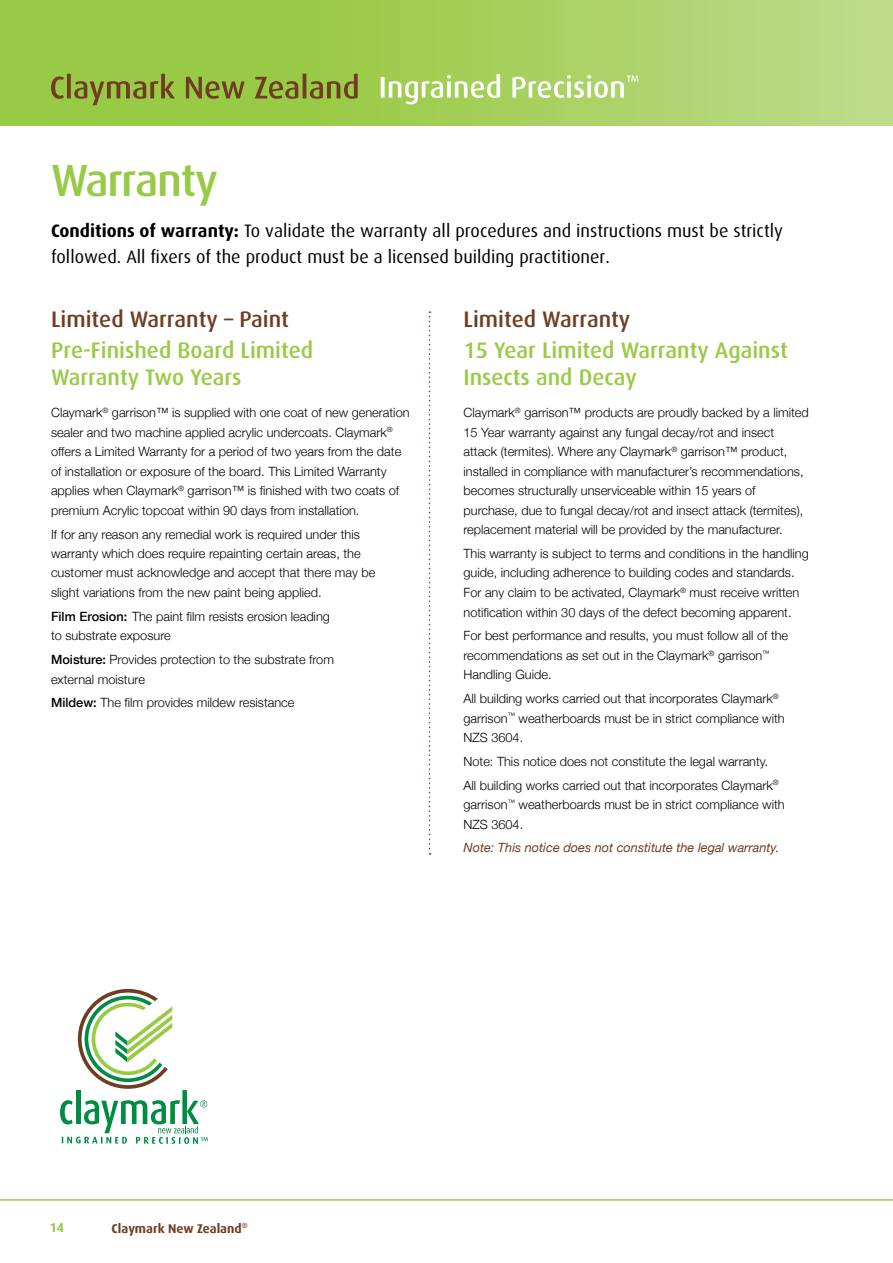
<style>
.page{position:relative;width:893px;height:1263px;background:#fff}
.page>*{position:absolute;margin:0;border:0;box-sizing:border-box;transform-origin:0 0}
.t1{font:500 45px "Dax";letter-spacing:-.03em;color:#99ca45}
.t2{font:500 22.5px/27px "Dax";color:#99ca45}
.t3{font:500 22.5px "Dax";color:#6f3d23}
.t4{font:18px/25.5px "Dax";color:#000}
.t5{font:300 12.75px/19.5px "Helvetica Neue";color:#000}
.t6{font:italic 12.75px "Helvetica Neue";color:#6f3d23}
.t7{font:700 12.75px "Dax";color:#6f3d23}
.t8{font:500 12.75px "Dax";color:#99ca45}
.s1{font-weight:700}
.s2{font-weight:500}
</style>
<div class="page">
<svg style="left:429px;top:311px;width:1px;height:544px"></svg>
<svg style="left:60px;top:989px;width:148px;height:155px"></svg>
<svg style="left:0;top:0;width:893px;height:125px;background:#a6d05e"></svg>
<svg style="left:381px;top:74px;width:257px;height:30px"></svg>
<svg style="left:51px;top:74px;width:307px;height:31px;background:#8ea43c"></svg>
<hr style="left:0;top:1199px;width:893px;height:1px;background:#99ca45">
<h1 class="t1" style="left:51px;top:156px;width:168px">Warranty</h1>
<h3 class="t4" style="left:51px;top:219px;width:733px"><span class="s1">Conditions of warranty:</span> To validate the warranty all procedures and instructions must be strictly followed. All fixers of the product must be a licensed building practitioner.</h3>
<h2 class="t3" style="left:51px;top:306px;width:239px">Limited Warranty – Paint</h2>
<h2 class="t2" style="left:51px;top:337px;width:264px">Pre-Finished Board Limited<br>Warranty Two Years</h2>
<p class="t5" style="left:51px;top:402px;width:360px">Claymark<sup>®</sup> garrison™ is supplied with one coat of new generation sealer and two machine applied acrylic undercoats. Claymark<sup>® </sup>offers a Limited Warranty for a period of two years from the date of installation or exposure of the board. This Limited Warranty applies when Claymark<sup>®</sup> garrison™ is finished with two coats of premium Acrylic topcoat within 90 days from installation.</p>
<p class="t5" style="left:51px;top:523px;width:326px">If for any reason any remedial work is required under this warranty which does require repainting certain areas, the customer must acknowledge and accept that there may be slight variations from the new paint being applied.</p>
<p class="t5" style="left:51px;top:606px;width:280px"><span class="s2">Film Erosion:</span> The paint film resists erosion leading to substrate exposure</p>
<p class="t5" style="left:51px;top:649px;width:284px"><span class="s2">Moisture:</span> Provides protection to the substrate from external moisture</p>
<p class="t5" style="left:51px;top:692px;width:245px"><span class="s2">Mildew:</span> The film provides mildew resistance</p>
<h2 class="t3" style="left:463px;top:306px;width:168px">Limited Warranty</h2>
<h2 class="t2" style="left:463px;top:337px;width:326px">15 Year Limited Warranty Against<br>Insects and Decay</h2>
<p class="t5" style="left:463px;top:402px;width:347px">Claymark<sup>®</sup> garrison™ products are proudly backed by a limited 15 Year warranty against any fungal decay/rot and insect attack (termites). Where any Claymark<sup>®</sup> garrison™ product, installed in compliance with manufacturer’s recommendations, becomes structurally unserviceable within 15 years of purchase, due to fungal decay/rot and insect attack (termites), replacement material will be provided by the manufacturer.</p>
<p class="t5" style="left:463px;top:543px;width:347px">This warranty is subject to terms and conditions in the handling guide, including adherence to building codes and standards.<br>For any claim to be activated, Claymark<sup>®</sup> must receive written notification within 30 days of the defect becoming apparent.</p>
<p class="t5" style="left:463px;top:625px;width:326px">For best performance and results, you must follow all of the recommendations as set out in the Claymark<sup>®</sup> garrison<sup>™<br></sup>Handling Guide.</p>
<p class="t5" style="left:463px;top:688px;width:323px">All building works carried out that incorporates Claymark<sup>® </sup>garrison<sup>™</sup> weatherboards must be in strict compliance with<br>NZS 3604.</p>
<p class="t5" style="left:463px;top:749px;width:317px;line-height:23.7px">Note: This notice does not constitute the legal warranty.<br>All building works carried out that incorporates Claymark<sup>®</sup></p>
<p class="t5" style="left:463px;top:794px;width:323px">garrison<sup>™</sup> weatherboards must be in strict compliance with<br>NZS 3604.</p>
<p class="t6" style="left:463px;top:837px;width:317px">Note: This notice does not constitute the legal warranty.</p>
<p class="t8" style="left:50px;top:1221px;width:15px">14</p>
<p class="t7" style="left:112px;top:1221px;width:138px">Claymark New Zealand<sup>®</sup></p>
</div>
